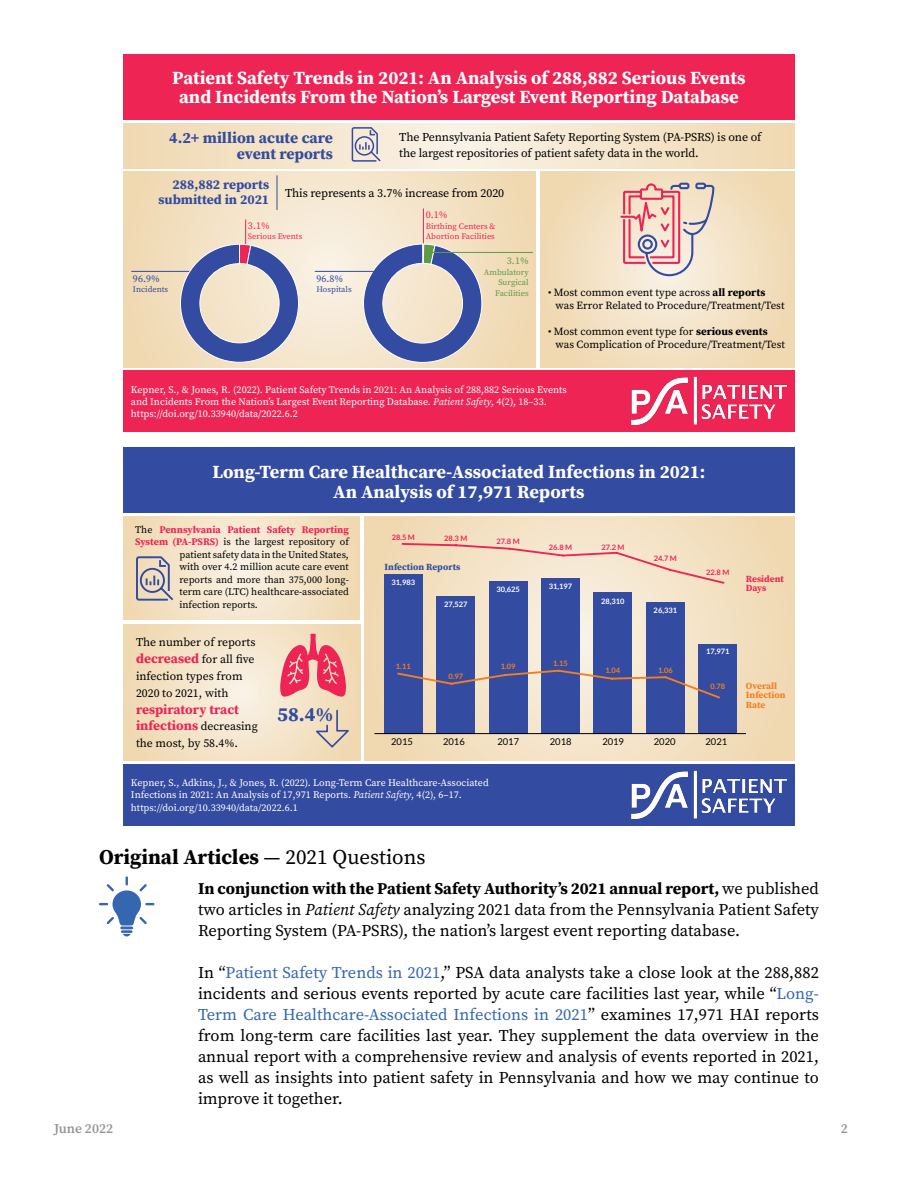
<style>
.page{position:relative;width:918px;height:1188px;background:#fff}
.page>*{position:absolute;margin:0;border:0;box-sizing:border-box;transform-origin:0 0}
.t1{font:700 21px "Source Serif Pro";color:#000}
.t2{font:700 19.95px "Source Serif Pro";color:#334ba0}
.t3{font:700 18.45px/18.5px "Source Serif Pro";color:#fff;text-align:center}
.t4{font:16.5px/21px "Source Serif Pro";color:#000;text-align:justify}
.t5{font:700 15.6px/15.6px "Source Serif Pro";color:#334ba0;text-align:right}
.t6{font:700 13.5px/16.8px "Source Serif Pro";color:#ee2454}
.t7{font:700 13.5px/15.1px "Source Serif Pro";color:#334ba0;text-align:right}
.t8{font:600 13.5px "Source Serif Pro";color:#939598}
.t9{font:12px/15.6px "Source Serif Pro";letter-spacing:-.01em;color:#000}
.t10{font:11.7px/16.8px "Source Serif Pro";color:#000}
.t11{font:10.95px/13px "Source Serif Pro";color:#000}
.t12{font:10.05px/12.1px "Source Serif Pro";color:#fff}
.t13{font:10.05px "Source Serif Pro";color:#000}
.t14{font:700 10.05px "Source Serif Pro";color:#ee2454}
.t15{font:10.05px "Source Serif Pro";color:#334ba0}
.t16{font:10.05px "Source Serif Pro";color:#ee2454}
.t17{font:10.05px "Source Serif Pro";color:#5f9a48}
.t18{font:9.3px "Lato";color:#000}
.t19{font:700 9.3px/9.3px "Source Serif Pro";letter-spacing:-.005em;color:#f57e20}
.t20{font:700 9.3px "Source Serif Pro";color:#334ba0}
.t21{font:700 9.3px/9.3px "Source Serif Pro";letter-spacing:-.005em;color:#ee2454}
.t22{font:8.4px/10.5px "Source Serif Pro";color:#ee2454}
.t23{font:8.4px/10.5px "Source Serif Pro";color:#5f9a48;text-align:right}
.t24{font:8.4px "Source Serif Pro";color:#334ba0}
.t25{font:700 7.5px "Lato";color:#fff}
.t26{font:700 7.5px "Lato";color:#ee2454}
.t27{font:700 7.5px "Lato";color:#f57e20}
.s1{font-weight:700}
.s2{font-style:italic}
.s3{font-weight:400;color:#000}
.s4{font-weight:700;color:#ee2454}
.s5{font-weight:700;font-size:13.5px;color:#ee2454}
.s6{font-weight:400;font-size:11.7px;color:#000}
.s7{font-weight:400}
.s8{color:#3567b1}
</style>
<div class="page">
<svg style="left:99px;top:876px;width:55px;height:60px"></svg>
<div style="left:123px;top:371px;width:672px;height:61px;background:#ee2454"></div>
<svg style="left:123px;top:172px;width:412px;height:195px;background:#f2e1c4"></svg>
<div style="left:123px;top:54px;width:672px;height:66px;background:#ee2454"></div>
<svg style="left:541px;top:172px;width:254px;height:195px;background:#f2dfbf"></svg>
<img style="left:631px;top:377px;width:155px;height:47px">
<svg style="left:123px;top:123px;width:672px;height:45px;background:#f4e5cb"></svg>
<svg style="left:351px;top:126px;width:31px;height:37px"></svg>
<hr style="left:131px;top:271px;width:73px;height:1px;background:#334ba0">
<svg style="left:180px;top:219px;width:119px;height:144px;background:#b6b2be"></svg>
<hr style="left:423px;top:208px;width:1px;height:36px;background:#ee2454">
<svg style="left:363px;top:244px;width:119px;height:119px;background:#a8a9bb"></svg>
<hr style="left:315px;top:271px;width:64px;height:1px;background:#334ba0">
<hr style="left:428px;top:252px;width:105px;height:1px;background:#5f9a48">
<hr style="left:277px;top:175px;width:1px;height:35px;background:#334ba0">
<svg style="left:619px;top:182px;width:96px;height:95px;background:#e6c2bc"></svg>
<svg style="left:124px;top:624px;width:237px;height:137px;background:#f3e2c6"></svg>
<svg style="left:365px;top:517px;width:430px;height:244px;background:#efdcbf"></svg>
<div style="left:123px;top:764px;width:672px;height:61px;background:#334ba0"></div>
<div style="left:123px;top:447px;width:672px;height:66px;background:#334ba0"></div>
<img style="left:631px;top:771px;width:155px;height:47px">
<svg style="left:123px;top:517px;width:237px;height:102px;background:#f4e3c8"></svg>
<svg style="left:278px;top:634px;width:70px;height:63px;background:#f0838b"></svg>
<svg style="left:313px;top:709px;width:39px;height:40px;background:#deceb7"></svg>
<div style="left:385px;top:574px;width:38px;height:160px;background:#334ba0"></div>
<div style="left:437px;top:597px;width:38px;height:137px;background:#334ba0"></div>
<div style="left:489px;top:581px;width:38px;height:153px;background:#334ba0"></div>
<div style="left:542px;top:578px;width:38px;height:156px;background:#334ba0"></div>
<div style="left:594px;top:593px;width:38px;height:141px;background:#334ba0"></div>
<div style="left:646px;top:602px;width:38px;height:132px;background:#334ba0"></div>
<div style="left:699px;top:644px;width:38px;height:90px;background:#334ba0"></div>
<svg style="left:397px;top:669px;width:323px;height:31px"></svg>
<hr style="left:375px;top:733px;width:371px;height:1px;background:#000">
<svg style="left:401px;top:542px;width:325px;height:43px;background:#ead4c1"></svg>
<svg style="left:135px;top:555px;width:40px;height:47px;background:#bfb7b6"></svg>
<p class="t3" style="left:172px;top:69px;width:575px">Patient Safety Trends in 2021: An Analysis of 288,882 Serious Events and Incidents From the Nation’s Largest Event Reporting Database</p>
<p class="t5" style="left:169px;top:130px;width:165px">4.2+ million acute care event reports</p>
<p class="t9" style="left:399px;top:129px;width:364px">The Pennsylvania Patient Safety Reporting System (PA-PSRS) is one of the largest repositories of patient safety data in the world.</p>
<p class="t7" style="left:159px;top:177px;width:112px">288,882 reports submitted in 2021</p>
<p class="t9" style="left:285px;top:185px;width:221px">This represents a 3.7% increase from 2020</p>
<p class="t15" style="left:133px;top:272px;width:28px">96.9%</p>
<p class="t24" style="left:133px;top:284px;width:37px">Incidents</p>
<p class="t16" style="left:248px;top:219px;width:23px">3.1%</p>
<p class="t22" style="left:248px;top:231px;width:56px">Serious Events</p>
<p class="t15" style="left:316px;top:272px;width:28px">96.8%</p>
<p class="t24" style="left:316px;top:284px;width:37px">Hospitals</p>
<p class="t16" style="left:426px;top:208px;width:23px">0.1%</p>
<p class="t22" style="left:426px;top:220px;width:71px">Birthing Centers &amp;<br>Abortion Facilities</p>
<p class="t17" style="left:507px;top:254px;width:23px">3.1%</p>
<p class="t23" style="left:484px;top:267px;width:46px">Ambulatory<br>Surgical<br>Facilities</p>
<p class="t11" style="left:556px;top:285px;width:230px;text-indent:-8px">• Most common event type across <span class="s1">all reports </span>was Error Related to Procedure/Treatment/Test</p>
<p class="t11" style="left:556px;top:325px;width:231px;text-indent:-8px">• Most common event type for <span class="s1">serious events </span>was Complication of Procedure/Treatment/Test</p>
<p class="t12" style="left:131px;top:384px;width:437px">Kepner, S., &amp; Jones, R. (2022). Patient Safety Trends in 2021: An Analysis of 288,882 Serious Events and Incidents From the Nation’s Largest Event Reporting Database. <span class="s2">Patient Safety</span>, 4(2), 18–33. https://doi.org/10.33940/data/2022.6.2</p>
<p class="t3" style="left:212px;top:462px;width:495px;line-height:20.1px">Long-Term Care Healthcare-Associated Infections in 2021:<br>An Analysis of 17,971 Reports</p>
<p class="t14" style="left:135px;top:523px;width:215px"><span class="s3">The</span> Pennsylvania Patient Safety Reporting</p>
<p class="t13" style="left:135px;top:535px;width:215px"><span class="s4">System (PA-PSRS)</span> is the largest repository of</p>
<p class="t13" style="left:179px;top:547px;width:171px">patient safety data in the United States,</p>
<p class="t13" style="left:179px;top:560px;width:171px">with over 4.2 million acute care event</p>
<p class="t13" style="left:179px;top:573px;width:171px">reports and more than 375,000 long-</p>
<p class="t13" style="left:179px;top:585px;width:171px">term care (LTC) healthcare-associated</p>
<p class="t13" style="left:179px;top:598px;width:80px">infection reports.</p>
<p class="t10" style="left:136px;top:634px;width:121px">The number of reports <span class="s5">decreased</span> for all five infection types from<br>2020 to 2021, with</p>
<p class="t6" style="left:136px;top:700px;width:123px">respiratory tract infections <span class="s6">decreasing</span></p>
<p class="t10" style="left:136px;top:735px;width:104px">the most, by 58.4%.</p>
<p class="t2" style="left:277px;top:700px;width:57px">58.4%</p>
<p class="t26" style="left:392px;top:533px;width:25px">28.5 M</p>
<p class="t26" style="left:444px;top:534px;width:25px">28.3 M</p>
<p class="t20" style="left:385px;top:561px;width:77px">Infection Reports</p>
<p class="t25" style="left:392px;top:578px;width:25px">31,983</p>
<p class="t27" style="left:396px;top:662px;width:16px">1.11</p>
<p class="t25" style="left:444px;top:600px;width:25px">27,527</p>
<p class="t27" style="left:448px;top:672px;width:16px">0.97</p>
<p class="t26" style="left:497px;top:537px;width:25px">27.8 M</p>
<p class="t26" style="left:549px;top:543px;width:25px">26.8 M</p>
<p class="t26" style="left:601px;top:543px;width:25px">27.2 M</p>
<p class="t25" style="left:496px;top:585px;width:25px">30,625</p>
<p class="t25" style="left:549px;top:582px;width:25px">31,197</p>
<p class="t25" style="left:601px;top:597px;width:25px">28,310</p>
<p class="t26" style="left:654px;top:554px;width:25px">24.7 M</p>
<p class="t25" style="left:654px;top:606px;width:25px">26,331</p>
<p class="t27" style="left:501px;top:662px;width:16px">1.09</p>
<p class="t27" style="left:553px;top:659px;width:16px">1.15</p>
<p class="t27" style="left:606px;top:666px;width:16px">1.04</p>
<p class="t27" style="left:658px;top:666px;width:16px">1.06</p>
<p class="t26" style="left:706px;top:568px;width:25px">22.8 M</p>
<p class="t25" style="left:706px;top:647px;width:25px">17,971</p>
<p class="t27" style="left:710px;top:682px;width:16px">0.78</p>
<p class="t18" style="left:391px;top:737px;width:23px">2015</p>
<p class="t18" style="left:443px;top:737px;width:23px">2016</p>
<p class="t18" style="left:497px;top:737px;width:23px">2017</p>
<p class="t18" style="left:550px;top:737px;width:23px">2018</p>
<p class="t18" style="left:602px;top:737px;width:23px">2019</p>
<p class="t18" style="left:654px;top:737px;width:23px">2020</p>
<p class="t18" style="left:705px;top:737px;width:23px">2021</p>
<p class="t12" style="left:131px;top:777px;width:359px">Kepner, S., Adkins, J., &amp; Jones, R. (2022). Long-Term Care Healthcare-Associated<br>Infections in 2021: An Analysis of 17,971 Reports. <span class="s2">Patient Safety</span>, 4(2), 6–17. https://doi.org/10.33940/data/2022.6.1</p>
<p class="t1" style="left:99px;top:842px;width:328px">Original Articles <span class="s7">— 2021 Questions</span></p>
<p class="t21" style="left:746px;top:574px;width:39px">Resident<br>Days</p>
<p class="t19" style="left:746px;top:681px;width:41px">Overall<br>Infection<br>Rate</p>
<p class="t4" style="left:198px;top:878px;width:622px"><span class="s1">In conjunction with the Patient Safety Authority’s 2021 annual report,</span> we published two articles in <span class="s2">Patient Safety</span> analyzing 2021 data from the Pennsylvania Patient Safety Reporting System (PA-PSRS), the nation’s largest event reporting database.</p>
<p class="t4" style="left:198px;top:962px;width:623px">In “<span class="s8">Patient Safety Trends in 2021</span>,” PSA data analysts take a close look at the 288,882 incidents and serious events reported by acute care facilities last year, while “<span class="s8">Long-Term Care Healthcare-Associated Infections in 2021</span>” examines 17,971 HAI reports from long-term care facilities last year. They supplement the data overview in the annual report with a comprehensive review and analysis of events reported in 2021, as well as insights into patient safety in Pennsylvania and how we may continue to improve it together.</p>
<p class="t8" style="left:54px;top:1119px;width:61px">June 2022</p>
<p class="t8" style="left:841px;top:1119px;width:9px">2</p>
</div>
